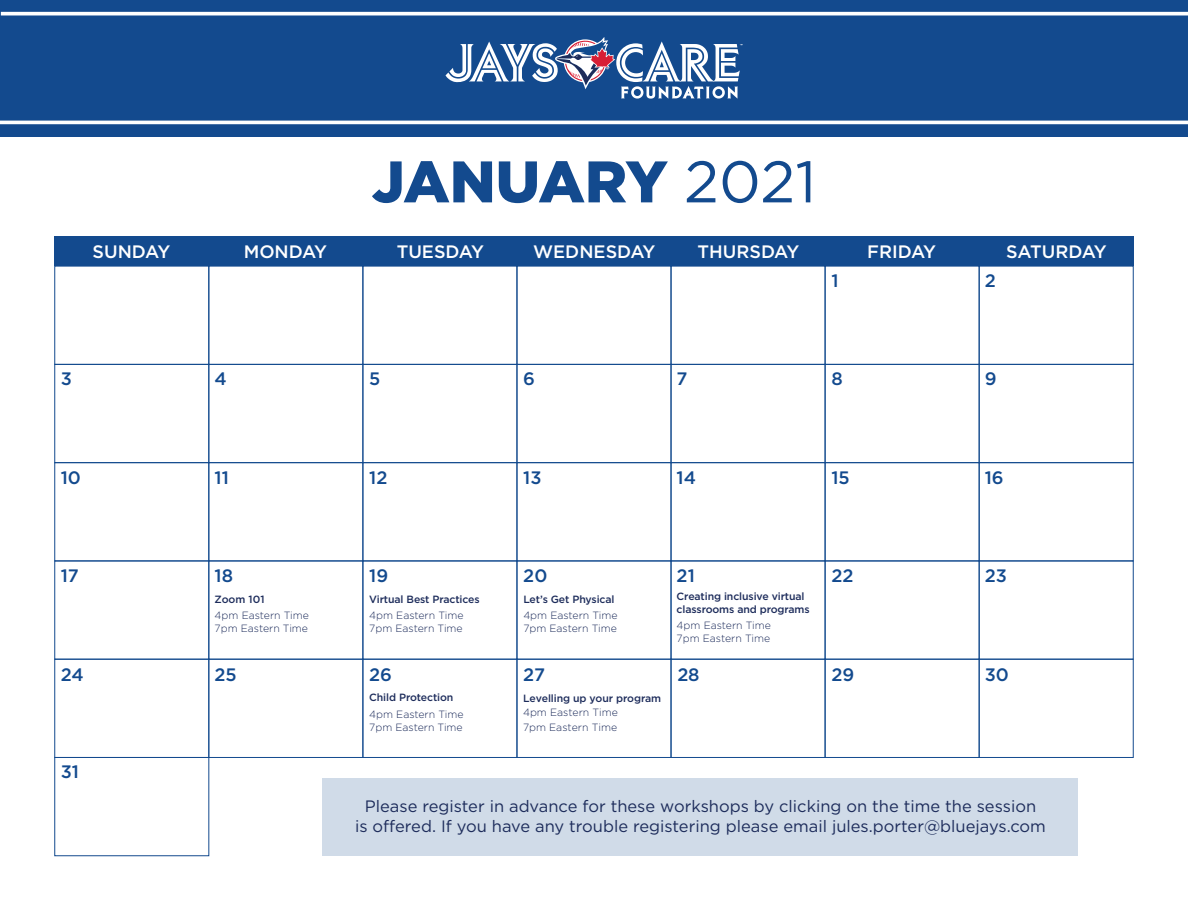
<style>
.page{position:relative;width:1188px;height:918px;background:#fff}
.page>*{position:absolute;margin:0;border:0;box-sizing:border-box;transform-origin:0 0}
.t1{font:900 58.5px "Gotham";letter-spacing:-.01em;color:#134a8e}
.t2{font:500 18px "Gotham HTF";color:#134a8e}
.t3{font:500 18px "Gotham HTF";color:#fff}
.t4{font:16.5px/19.8px "Gotham HTF";color:#1d2c5b;text-align:center}
.t5{font:300 10.5px/12.9px "Gotham HTF";color:#1d2c5b}
.t6{font:500 10.5px/12.6px "Gotham HTF";letter-spacing:-.01em;color:#1d2c5b}
.s1{font-family:"Gotham HTF";font-weight:400}
</style>
<div class="page">
<div style="left:0;top:0;width:1188px;height:136px;background:#134a8e"></div>
<hr style="left:0;top:121px;width:1188px;height:3px;background:#fff">
<hr style="left:1px;top:12px;width:1187px;height:3px;background:#fff">
<svg style="left:446px;top:37px;width:297px;height:62px"></svg>
<div style="left:54px;top:236px;width:154px;height:30px;background:#134a8e"></div>
<div style="left:54px;top:462px;width:155px;height:99px;border:1px solid #134a8e"></div>
<div style="left:54px;top:659px;width:155px;height:99px;border:1px solid #134a8e"></div>
<div style="left:54px;top:364px;width:155px;height:99px;border:1px solid #134a8e"></div>
<div style="left:54px;top:561px;width:155px;height:99px;border:1px solid #134a8e"></div>
<div style="left:54px;top:757px;width:155px;height:99px;border:1px solid #134a8e"></div>
<div style="left:363px;top:236px;width:154px;height:30px;background:#134a8e"></div>
<div style="left:363px;top:462px;width:154px;height:99px;border:1px solid #134a8e"></div>
<div style="left:363px;top:659px;width:154px;height:99px;border:1px solid #134a8e"></div>
<div style="left:363px;top:364px;width:154px;height:99px;border:1px solid #134a8e"></div>
<div style="left:363px;top:561px;width:154px;height:99px;border:1px solid #134a8e"></div>
<div style="left:825px;top:236px;width:154px;height:30px;background:#134a8e"></div>
<div style="left:825px;top:462px;width:155px;height:99px;border:1px solid #134a8e"></div>
<div style="left:825px;top:659px;width:155px;height:99px;border:1px solid #134a8e"></div>
<div style="left:825px;top:364px;width:155px;height:99px;border:1px solid #134a8e"></div>
<div style="left:825px;top:561px;width:155px;height:99px;border:1px solid #134a8e"></div>
<div style="left:208px;top:266px;width:155px;height:99px;border:1px solid #134a8e"></div>
<div style="left:209px;top:236px;width:154px;height:30px;background:#134a8e"></div>
<div style="left:208px;top:462px;width:155px;height:99px;border:1px solid #134a8e"></div>
<div style="left:208px;top:659px;width:155px;height:99px;border:1px solid #134a8e"></div>
<div style="left:208px;top:364px;width:155px;height:99px;border:1px solid #134a8e"></div>
<div style="left:208px;top:561px;width:155px;height:99px;border:1px solid #134a8e"></div>
<div style="left:671px;top:236px;width:154px;height:30px;background:#134a8e"></div>
<div style="left:671px;top:462px;width:154px;height:99px;border:1px solid #134a8e"></div>
<div style="left:671px;top:659px;width:154px;height:99px;border:1px solid #134a8e"></div>
<div style="left:671px;top:364px;width:154px;height:99px;border:1px solid #134a8e"></div>
<div style="left:671px;top:561px;width:154px;height:99px;border:1px solid #134a8e"></div>
<div style="left:517px;top:236px;width:154px;height:30px;background:#134a8e"></div>
<div style="left:517px;top:462px;width:154px;height:99px;border:1px solid #134a8e"></div>
<div style="left:517px;top:659px;width:154px;height:99px;border:1px solid #134a8e"></div>
<div style="left:517px;top:364px;width:154px;height:99px;border:1px solid #134a8e"></div>
<div style="left:517px;top:561px;width:154px;height:99px;border:1px solid #134a8e"></div>
<div style="left:979px;top:266px;width:155px;height:99px;border:1px solid #134a8e"></div>
<div style="left:980px;top:236px;width:154px;height:30px;background:#134a8e"></div>
<div style="left:979px;top:462px;width:155px;height:99px;border:1px solid #134a8e"></div>
<div style="left:979px;top:659px;width:155px;height:99px;border:1px solid #134a8e"></div>
<div style="left:979px;top:364px;width:155px;height:99px;border:1px solid #134a8e"></div>
<div style="left:979px;top:561px;width:155px;height:99px;border:1px solid #134a8e"></div>
<div style="left:322px;top:778px;width:756px;height:78px;background:#d0dbe8"></div>
<h1 class="t1" style="left:372px;top:141px;width:446px">JANUARY <span class="s1">2021</span></h1>
<h2 class="t3" style="left:93px;top:241px;width:79px">SUNDAY</h2>
<h2 class="t3" style="left:244px;top:241px;width:85px">MONDAY</h2>
<h2 class="t3" style="left:397px;top:241px;width:89px">TUESDAY</h2>
<h2 class="t3" style="left:533px;top:241px;width:124px">WEDNESDAY</h2>
<h2 class="t3" style="left:697px;top:241px;width:103px">THURSDAY</h2>
<h2 class="t3" style="left:867px;top:241px;width:70px">FRIDAY</h2>
<h2 class="t3" style="left:1006px;top:241px;width:102px">SATURDAY</h2>
<h2 class="t2" style="left:831px;top:271px;width:9px">1</h2>
<h2 class="t2" style="left:985px;top:271px;width:13px">2</h2>
<h2 class="t2" style="left:61px;top:369px;width:13px">3</h2>
<h2 class="t2" style="left:215px;top:369px;width:14px">4</h2>
<h2 class="t2" style="left:369px;top:369px;width:13px">5</h2>
<h2 class="t2" style="left:523px;top:369px;width:13px">6</h2>
<h2 class="t2" style="left:677px;top:369px;width:12px">7</h2>
<h2 class="t2" style="left:831px;top:369px;width:13px">8</h2>
<h2 class="t2" style="left:985px;top:369px;width:13px">9</h2>
<h2 class="t2" style="left:61px;top:468px;width:22px">10</h2>
<h2 class="t2" style="left:215px;top:468px;width:16px">11</h2>
<h2 class="t2" style="left:369px;top:468px;width:20px">12</h2>
<h2 class="t2" style="left:523px;top:468px;width:20px">13</h2>
<h2 class="t2" style="left:677px;top:468px;width:21px">14</h2>
<h2 class="t2" style="left:831px;top:468px;width:20px">15</h2>
<h2 class="t2" style="left:985px;top:468px;width:20px">16</h2>
<h2 class="t2" style="left:61px;top:566px;width:20px">17</h2>
<h2 class="t2" style="left:215px;top:566px;width:20px">18</h2>
<h2 class="t2" style="left:369px;top:566px;width:20px">19</h2>
<h2 class="t2" style="left:523px;top:566px;width:26px">20</h2>
<h2 class="t2" style="left:677px;top:566px;width:20px">21</h2>
<h2 class="t2" style="left:831px;top:566px;width:24px">22</h2>
<h2 class="t2" style="left:985px;top:566px;width:24px">23</h2>
<p class="t6" style="left:215px;top:592px;width:51px">Zoom 101</p>
<p class="t6" style="left:369px;top:592px;width:112px">Virtual Best Practices</p>
<p class="t6" style="left:523px;top:592px;width:93px">Let’s Get Physical</p>
<p class="t6" style="left:677px;top:590px;width:135px">Creating inclusive virtual classrooms and programs</p>
<p class="t5" style="left:215px;top:609px;width:96px">4pm Eastern Time</p>
<p class="t5" style="left:369px;top:609px;width:96px">4pm Eastern Time</p>
<p class="t5" style="left:523px;top:609px;width:96px">4pm Eastern Time</p>
<p class="t5" style="left:677px;top:618px;width:96px">4pm Eastern Time</p>
<p class="t5" style="left:215px;top:622px;width:95px">7pm Eastern Time</p>
<p class="t5" style="left:369px;top:622px;width:95px">7pm Eastern Time</p>
<p class="t5" style="left:523px;top:622px;width:95px">7pm Eastern Time</p>
<p class="t5" style="left:677px;top:631px;width:95px">7pm Eastern Time</p>
<h2 class="t2" style="left:61px;top:664px;width:24px">24</h2>
<h2 class="t2" style="left:215px;top:664px;width:24px">25</h2>
<h2 class="t2" style="left:369px;top:664px;width:24px">26</h2>
<p class="t6" style="left:369px;top:691px;width:86px">Child Protection</p>
<p class="t5" style="left:369px;top:708px;width:96px">4pm Eastern Time<br>7pm Eastern Time</p>
<h2 class="t2" style="left:523px;top:665px;width:23px">27</h2>
<p class="t6" style="left:523px;top:691px;width:140px">Levelling up your program</p>
<p class="t5" style="left:523px;top:705px;width:96px;line-height:14.7px">4pm Eastern Time<br>7pm Eastern Time</p>
<h2 class="t2" style="left:677px;top:664px;width:24px">28</h2>
<h2 class="t2" style="left:831px;top:664px;width:24px">29</h2>
<h2 class="t2" style="left:985px;top:664px;width:26px">30</h2>
<h2 class="t2" style="left:61px;top:762px;width:20px">31</h2>
<h3 class="t4" style="left:355px;top:796px;width:692px">Please register in advance for these workshops by clicking on the time the session<br>is offered. If you have any trouble registering please email jules.porter@bluejays.com</h3>
</div>
